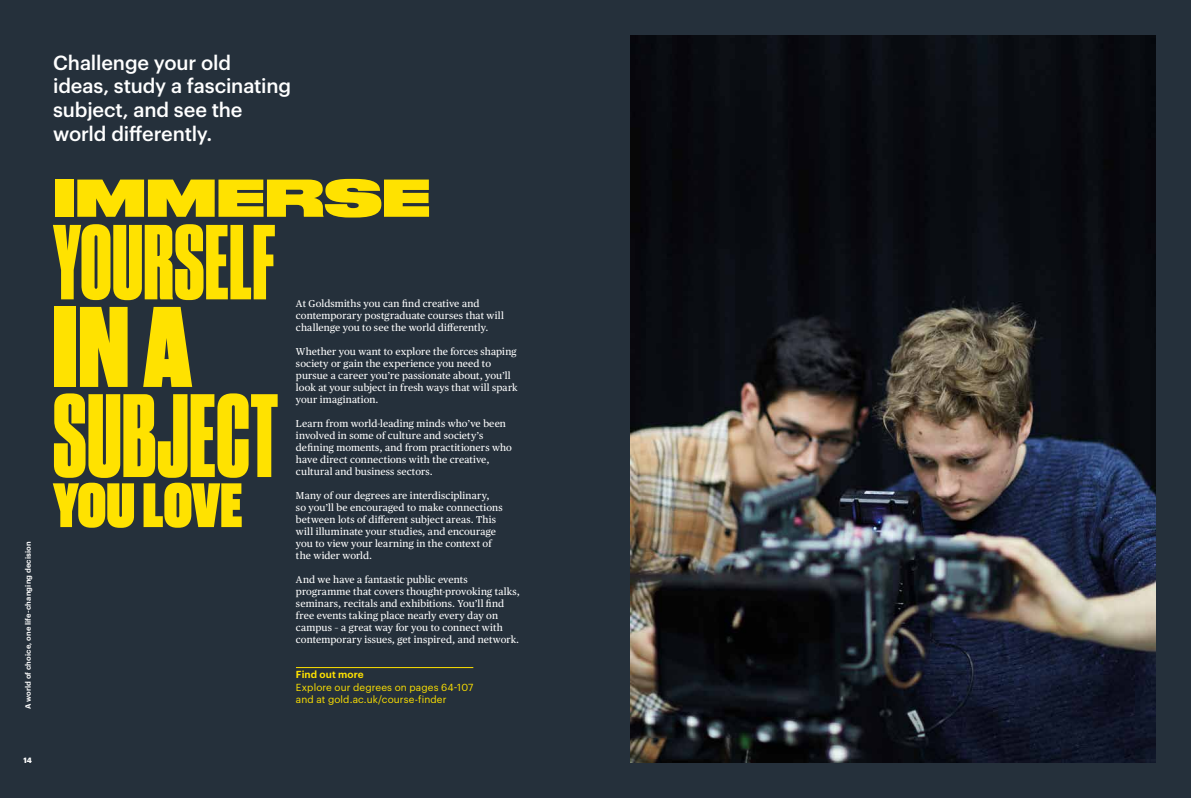
<style>
.page{position:relative;width:1191px;height:798px;background:#fff}
.page>*{position:absolute;margin:0;border:0;box-sizing:border-box;transform-origin:0 0}
.t1{font:111.25px "Druk Cond Super";letter-spacing:.01em;color:#ffe200}
.t2{font:107.5px "Druk Super";color:#ffe200}
.t3{font:100px "Druk Cond Super";letter-spacing:.01em;color:#ffe200}
.t4{font:58.75px "Druk Super";letter-spacing:.005em;color:#ffe200}
.t5{font:50px "Druk Wide Super";letter-spacing:.02em;color:#ffe200}
.t6{font:500 20px/23.8px "Graphik";letter-spacing:-.005em;color:#fff}
.t7{font:10px/12px "Publico Text";letter-spacing:.01em;color:#fff}
.t8{font:10px/12.5px "Graphik";letter-spacing:.01em;color:#ffe200}
.t9{font:600 10px "Graphik";letter-spacing:.015em;color:#ffe200}
.t10{font:600 7.5px "Graphik";letter-spacing:.025em;color:#fff}
.t11{font:700 7.5px "Graphik";color:#fff}
</style>
<div class="page">
<div style="left:0;top:0;width:1191px;height:797px;background:#25303b"></div>
<img style="left:631px;top:35px;width:524px;height:727px">
<hr style="left:296px;top:667px;width:177px;height:1px;background:#ffe200">
<p class="t10" style="left:23px;top:709px;width:170px;rotate:-90deg">A world of choice, one life-changing decision</p>
<p class="t11" style="left:23px;top:753px;width:10px">14</p>
<h3 class="t6" style="left:53px;top:49px;width:239px">Challenge your old ideas, study a fascinating subject, and see the world differently.</h3>
<h3 class="t5" style="left:53px;top:156px;width:378px">IMMERSE</h3>
<h3 class="t3" style="left:53px;top:201px;width:224px">YOURSELF</h3>
<h2 class="t2" style="left:53px;top:271px;width:140px">IN A</h2>
<h1 class="t1" style="left:53px;top:367px;width:227px">SUBJECT</h1>
<h3 class="t4" style="left:53px;top:463px;width:190px">YOU LOVE</h3>
<p class="t7" style="left:296px;top:296px;width:209px">At Goldsmiths you can find creative and contemporary postgraduate courses that will challenge you to see the world differently.</p>
<p class="t7" style="left:296px;top:344px;width:223px">Whether you want to explore the forces shaping society or gain the experience you need to pursue a career you’re passionate about, you’ll look at your subject in fresh ways that will spark your imagination.</p>
<p class="t7" style="left:296px;top:416px;width:217px">Learn from world-leading minds who’ve been involved in some of culture and society’s defining moments, and from practitioners who have direct connections with the creative, cultural and business sectors.</p>
<p class="t7" style="left:296px;top:488px;width:208px">Many of our degrees are interdisciplinary,<br>so you’ll be encouraged to make connections between lots of different subject areas. This will illuminate your studies, and encourage you to view your learning in the context of the wider world.</p>
<p class="t7" style="left:296px;top:572px;width:225px">And we have a fantastic public events programme that covers thought-provoking talks, seminars, recitals and exhibitions. You’ll find free events taking place nearly every day on campus – a great way for you to connect with contemporary issues, get inspired, and network.</p>
<p class="t9" style="left:296px;top:667px;width:69px">Find out more</p>
<p class="t8" style="left:296px;top:680px;width:179px">Explore our degrees on pages 64-107 and at gold.ac.uk/course-finder</p>
</div>
